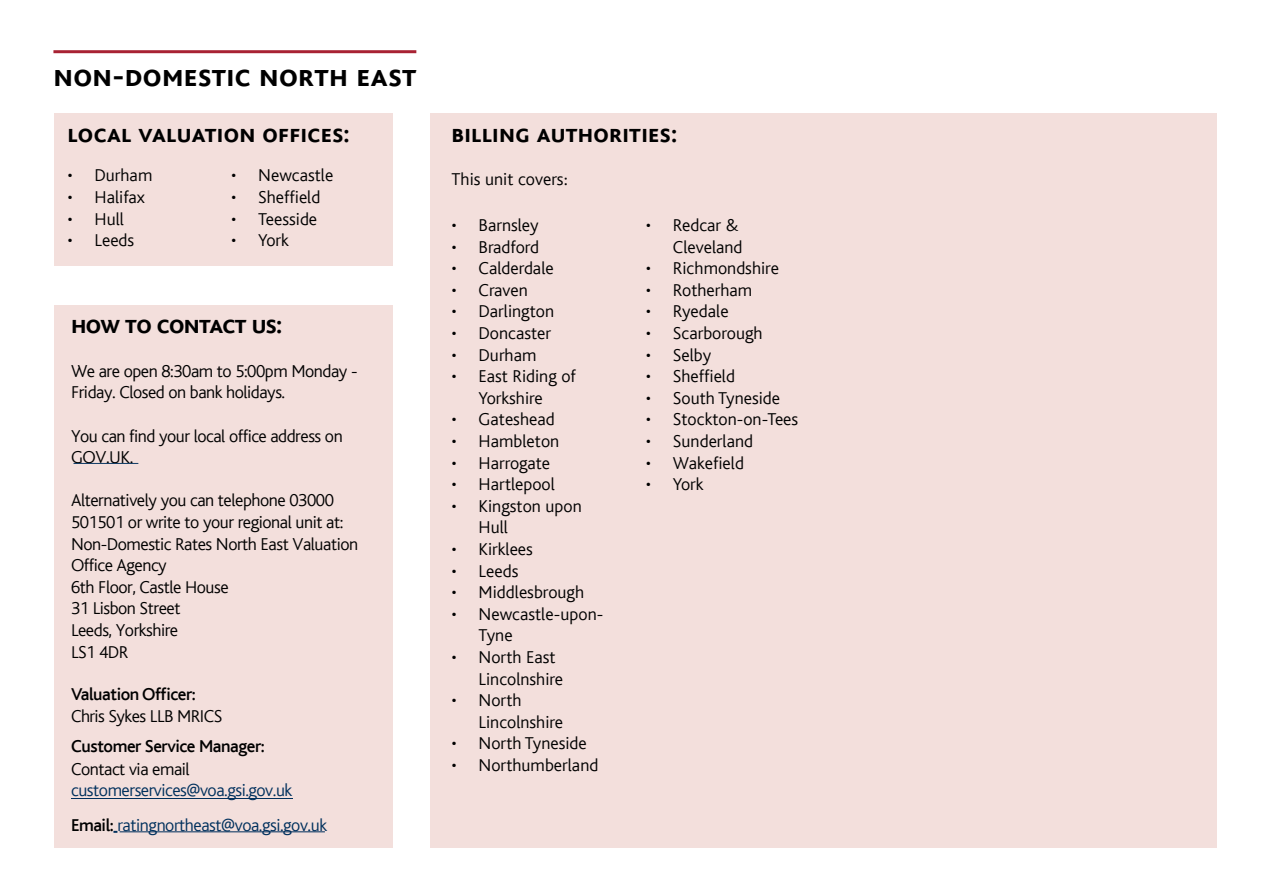
<style>
.page{position:relative;width:1263px;height:893px;background:#fff}
.page>*{position:absolute;margin:0;border:0;box-sizing:border-box;transform-origin:0 0}
.t1{font:700 33px "Bliss Caps";letter-spacing:.01em;color:#000}
.t2{font:700 27px "Bliss Caps";letter-spacing:.01em;color:#000}
.t3{font:700 27px "Bliss Caps";letter-spacing:-.025em;color:#000}
.t4{font:300 18px/21.6px "Bliss";color:#000}
.t5{font:300 18px/21.6px "Bliss";letter-spacing:-.025em;color:#000}
.t6{font:300 18px/34.2px "Bliss";letter-spacing:-.025em;color:#00305d}
.t7{font:500 18px "Bliss";letter-spacing:-.025em;color:#000}
.t8{font:300 18px "Bliss";letter-spacing:-.025em;color:#000}
.s1{font-weight:500;color:#000}
.s2{font-style:inherit}
.s3{font-family:"Minion Pro";font-weight:400}
</style>
<div class="page">
<div style="left:54px;top:305px;width:339px;height:543px;background:#f3dfdc"></div>
<div style="left:430px;top:113px;width:787px;height:735px;background:#f3dfdc"></div>
<div style="left:54px;top:113px;width:339px;height:153px;background:#f3dfdc"></div>
<hr style="left:73px;top:463px;width:65px;height:1px;background:#00305d">
<hr style="left:71px;top:798px;width:221px;height:1px;background:#00305d">
<hr style="left:120px;top:831px;width:205px;height:1px;background:#00305d">
<hr style="left:53px;top:50px;width:363px;height:3px;background:#a82233">
<h1 class="t1" style="left:53px;top:58px;width:364px">non-domestic north east</h1>
<h2 class="t2" style="left:68px;top:119px;width:284px">local valuation offices:</h2>
<p class="t4" style="left:68px;top:165px;width:86px">• Durham</p>
<p class="t4" style="left:68px;top:187px;width:79px">• Halifax</p>
<p class="t4" style="left:68px;top:208px;width:58px">• Hull</p>
<p class="t4" style="left:68px;top:230px;width:68px">• Leeds</p>
<p class="t4" style="left:231px;top:165px;width:104px">• Newcastle</p>
<p class="t4" style="left:231px;top:187px;width:91px">• Sheffield</p>
<p class="t4" style="left:231px;top:208px;width:88px">• Teesside</p>
<p class="t4" style="left:231px;top:230px;width:59px">• York</p>
<h2 class="t3" style="left:71px;top:310px;width:213px">how to contact us:</h2>
<p class="t5" style="left:71px;top:360px;width:288px">We are open 8:30am to 5:00pm Monday -<br>Friday. Closed on bank holidays.</p>
<p class="t5" style="left:71px;top:425px;width:273px">You can find your local office address on<br>GOV.UK.</p>
<p class="t5" style="left:71px;top:490px;width:289px">Alternatively you can telephone 03000<br>501501 or write to your regional unit at:<br>Non-Domestic Rates North East Valuation<br>Office Agency<br>6th Floor, Castle House<br>31 Lisbon Street<br>Leeds, Yorkshire<br>LS1 4DR</p>
<p class="t7" style="left:71px;top:685px;width:126px">Valuation Officer:</p>
<p class="t8" style="left:71px;top:706px;width:153px">Chris Sykes LLB MRICS</p>
<p class="t7" style="left:71px;top:737px;width:195px">Customer Service Manager:</p>
<p class="t5" style="left:71px;top:758px;width:120px">Contact via email</p>
<p class="t6" style="left:71px;top:774px;width:257px">customerservices@voa.gsi.gov.uk<br><span class="s1">Email:</span> <span class="s2">ratingnorth</span>east<span class="s2">@voa.gsi.gov.uk</span></p>
<h2 class="t2" style="left:452px;top:119px;width:227px">billing authorities:</h2>
<p class="t4" style="left:452px;top:169px;width:118px">This unit covers<span class="s3">:</span></p>
<p class="t4" style="left:452px;top:215px;width:89px">• Barnsley</p>
<p class="t4" style="left:452px;top:236px;width:89px">• Bradford</p>
<p class="t4" style="left:452px;top:258px;width:104px">• Calderdale</p>
<p class="t4" style="left:452px;top:279px;width:78px">• Craven</p>
<p class="t4" style="left:452px;top:301px;width:104px">• Darlington</p>
<p class="t4" style="left:452px;top:323px;width:101px">• Doncaster</p>
<p class="t4" style="left:452px;top:344px;width:86px">• Durham</p>
<p class="t4" style="left:452px;top:366px;width:126px;text-align:center">• East Riding of<br>Yorkshire</p>
<p class="t4" style="left:452px;top:409px;width:105px">• Gateshead</p>
<p class="t4" style="left:452px;top:431px;width:109px">• Hambleton</p>
<p class="t4" style="left:452px;top:452px;width:100px">• Harrogate</p>
<p class="t4" style="left:452px;top:474px;width:105px">• Hartlepool</p>
<p class="t4" style="left:479px;top:495px;width:105px;text-indent:-27px">• Kingston upon<br>Hull</p>
<p class="t4" style="left:452px;top:539px;width:83px">• Kirklees</p>
<p class="t4" style="left:452px;top:560px;width:68px">• Leeds</p>
<p class="t4" style="left:452px;top:582px;width:134px">• Middlesbrough</p>
<p class="t4" style="left:479px;top:603px;width:126px;text-indent:-27px">• Newcastle-upon-<br>Tyne</p>
<p class="t4" style="left:479px;top:647px;width:86px;text-indent:-27px">• North East<br>Lincolnshire</p>
<p class="t4" style="left:479px;top:690px;width:86px;text-indent:-27px">• North<br>Lincolnshire</p>
<p class="t4" style="left:452px;top:733px;width:137px">• North Tyneside</p>
<p class="t4" style="left:452px;top:755px;width:148px">• Northumberland</p>
<p class="t4" style="left:646px;top:215px;width:98px;text-align:right">• Redcar &amp;<br>Cleveland</p>
<p class="t4" style="left:646px;top:258px;width:135px">• Richmondshire</p>
<p class="t4" style="left:646px;top:279px;width:108px">• Rotherham</p>
<p class="t4" style="left:646px;top:301px;width:84px">• Ryedale</p>
<p class="t4" style="left:646px;top:323px;width:118px">• Scarborough</p>
<p class="t4" style="left:646px;top:344px;width:67px">• Selby</p>
<p class="t4" style="left:646px;top:366px;width:91px">• Sheffield</p>
<p class="t4" style="left:646px;top:387px;width:136px">• South Tyneside</p>
<p class="t4" style="left:646px;top:409px;width:154px">• Stockton-on-Tees</p>
<p class="t4" style="left:646px;top:431px;width:109px">• Sunderland</p>
<p class="t4" style="left:646px;top:452px;width:100px">• Wakefield</p>
<p class="t4" style="left:646px;top:474px;width:59px">• York</p>
</div>
